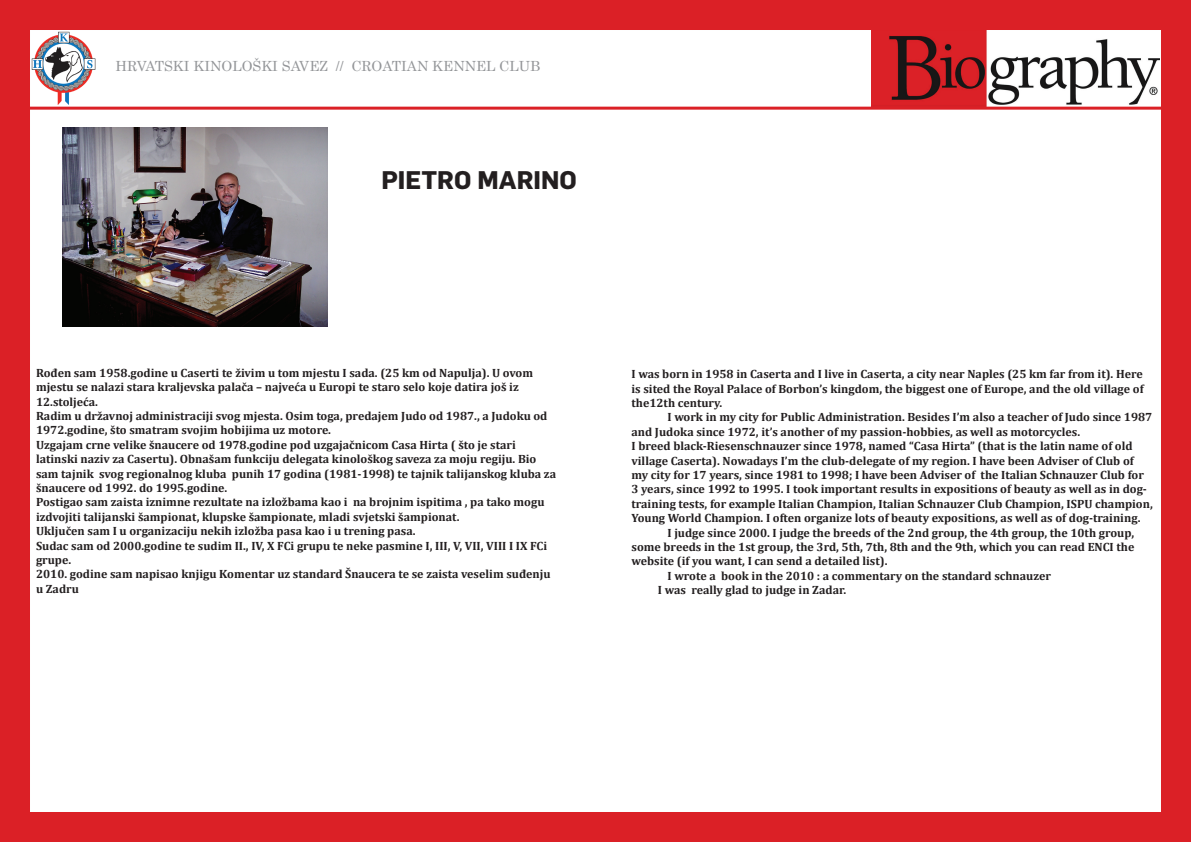
<style>
.page{position:relative;width:1191px;height:842px;background:#fff}
.page>*{position:absolute;margin:0;border:0;box-sizing:border-box;transform-origin:0 0}
.t1{font:700 25px "Flama CE";color:#231f20}
.t2{font:14px "Century";color:#939598}
.t3{font:700 12px/14.4px "Cambria";color:#231f20}
</style>
<div class="page">
<img style="left:872px;top:31px;width:288px;height:76px">
<div style="left:0;top:0;width:1191px;height:842px;border:30px solid #db2026"></div>
<img style="left:32px;top:32px;width:63px;height:73px">
<hr style="left:28px;top:107px;width:1137px;height:3px;background:#db2026">
<img style="left:62px;top:127px;width:265px;height:199px">
<p class="t2" style="left:116px;top:54px;width:426px">HRVATSKI KINOLOŠKI SAVEZ // CROATIAN KENNEL CLUB</p>
<h1 class="t1" style="left:381px;top:165px;width:197px">PIETRO MARINO</h1>
<p class="t3" style="left:36px;top:365px;width:521px">Rođen sam 1958.godine u Caserti te živim u tom mjestu I sada. (25 km od Napulja). U ovom mjestu se nalazi stara kraljevska palača – najveća u Europi te staro selo koje datira još iz 12.stoljeća.<br>Radim u državnoj administraciji svog mjesta. Osim toga, predajem Judo od 1987., a Judoku od 1972.godine, što smatram svojim hobijima uz motore.<br>Uzgajam crne velike šnaucere od 1978.godine pod uzgajačnicom Casa Hirta ( što je stari latinski naziv za Casertu). Obnašam funkciju delegata kinološkog saveza za moju regiju. Bio sam tajnik svog regionalnog kluba punih 17 godina (1981-1998) te tajnik talijanskog kluba za šnaucere od 1992. do 1995.godine.<br>Postigao sam zaista iznimne rezultate na izložbama kao i na brojnim ispitima , pa tako mogu izdvojiti talijanski šampionat, klupske šampionate, mladi svjetski šampionat.<br>Uključen sam I u organizaciju nekih izložba pasa kao i u trening pasa.<br>Sudac sam od 2000.godine te sudim II., IV, X FCi grupu te neke pasmine I, III, V, VII, VIII I IX FCi grupe.<br>2010. godine sam napisao knjigu Komentar uz standard Šnaucera te se zaista veselim suđenju u Zadru</p>
<p class="t3" style="left:631px;top:366px;width:513px;text-align:justify">I was born in 1958 in Caserta and I live in Caserta, a city near Naples (25 km far from it). Here is sited the Royal Palace of Borbon’s kingdom, the biggest one of Europe, and the old village of the12th century.</p>
<p class="t3" style="left:667px;top:410px;width:486px">I work in my city for Public Administration. Besides I’m also a teacher of Judo since 1987</p>
<p class="t3" style="left:631px;top:424px;width:450px">and Judoka since 1972, it’s another of my passion-hobbies, as well as motorcycles.</p>
<p class="t3" style="left:631px;top:438px;width:502px">I breed black-Riesenschnauzer since 1978, named “Casa Hirta” (that is the latin name of old</p>
<p class="t3" style="left:631px;top:453px;width:504px">village Caserta). Nowadays I’m the club-delegate of my region. I have been Adviser of Club of</p>
<p class="t3" style="left:631px;top:467px;width:514px">my city for 17 years, since 1981 to 1998; I have been Adviser of the Italian Schnauzer Club for</p>
<p class="t3" style="left:631px;top:482px;width:517px">3 years, since 1992 to 1995. I took important results in expositions of beauty as well as in dog-</p>
<p class="t3" style="left:631px;top:496px;width:523px">training tests, for example Italian Champion, Italian Schnauzer Club Champion, ISPU champion,</p>
<p class="t3" style="left:631px;top:510px;width:510px">Young World Champion. I often organize lots of beauty expositions, as well as of dog-training.</p>
<p class="t3" style="left:667px;top:525px;width:468px">I judge since 2000. I judge the breeds of the 2nd group, the 4th group, the 10th group,</p>
<p class="t3" style="left:631px;top:539px;width:504px">some breeds in the 1st group, the 3rd, 5th, 7th, 8th and the 9th, which you can read ENCI the</p>
<p class="t3" style="left:631px;top:554px;width:257px">website (if you want, I can send a detailed list).</p>
<p class="t3" style="left:667px;top:568px;width:385px">I wrote a book in the 2010 : a commentary on the standard schnauzer</p>
<p class="t3" style="left:658px;top:582px;width:190px">I was really glad to judge in Zadar.</p>
</div>
